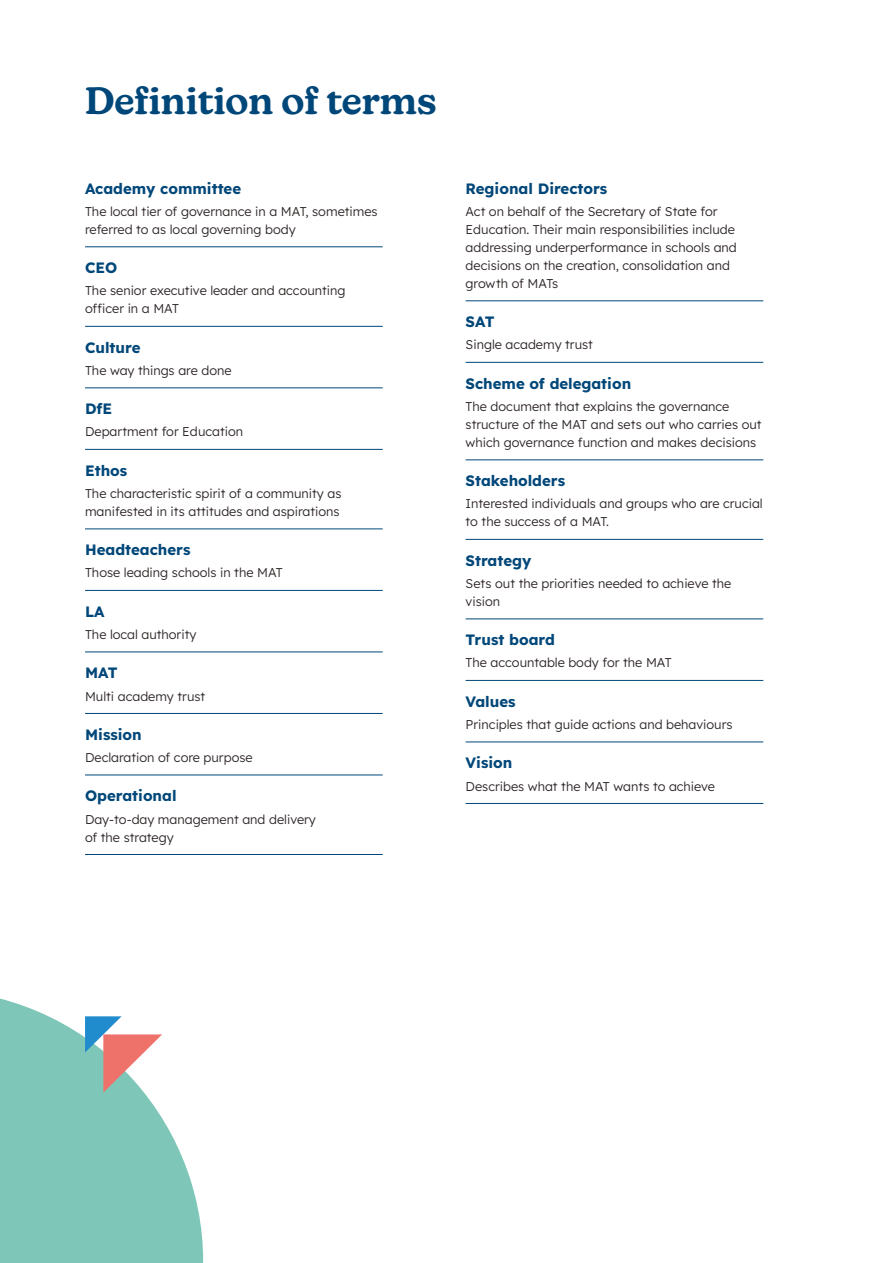
<style>
.page{position:relative;width:893px;height:1263px;background:#fff}
.page>*{position:absolute;margin:0;border:0;box-sizing:border-box;transform-origin:0 0}
._4A__Header_blue{font:600 37.5px "New Kansas";color:#004779}
._01__Definition_bold{font:700 15px "Lexend Deca";color:#004779}
._0__Definition_body{font:300 12.75px/18px "Lexend Deca";color:#2f2727}
</style>
<div class="page">
<hr style="left:85px;top:247px;width:298px;height:1px;background:#004779">
<hr style="left:85px;top:326px;width:298px;height:1px;background:#004779">
<hr style="left:85px;top:388px;width:298px;height:1px;background:#004779">
<hr style="left:85px;top:449px;width:298px;height:1px;background:#004779">
<hr style="left:85px;top:529px;width:298px;height:1px;background:#004779">
<hr style="left:85px;top:590px;width:298px;height:1px;background:#004779">
<hr style="left:85px;top:652px;width:298px;height:1px;background:#004779">
<hr style="left:85px;top:713px;width:298px;height:1px;background:#004779">
<hr style="left:85px;top:775px;width:298px;height:1px;background:#004779">
<hr style="left:85px;top:854px;width:298px;height:1px;background:#004779">
<hr style="left:466px;top:301px;width:297px;height:1px;background:#004779">
<hr style="left:466px;top:362px;width:297px;height:1px;background:#004779">
<hr style="left:466px;top:460px;width:297px;height:1px;background:#004779">
<hr style="left:466px;top:539px;width:297px;height:1px;background:#004779">
<hr style="left:466px;top:619px;width:297px;height:1px;background:#004779">
<hr style="left:466px;top:680px;width:297px;height:1px;background:#004779">
<hr style="left:466px;top:742px;width:297px;height:1px;background:#004779">
<hr style="left:466px;top:803px;width:297px;height:1px;background:#004779">
<svg style="left:0;top:998px;width:204px;height:265px;fill:#7ec7b8"></svg>
<svg style="left:85px;top:1016px;width:77px;height:76px"></svg>
<p class="_4A__Header_blue" style="left:85px;top:78px;width:353px">Definition of terms</p>
<p class="_01__Definition_bold" style="left:85px;top:177px;width:158px">Academy committee</p>
<p class="_0__Definition_body" style="left:85px;top:202px;width:294px">The local tier of governance in a MAT, sometimes referred to as local governing body</p>
<p class="_01__Definition_bold" style="left:85px;top:257px;width:34px">CEO</p>
<p class="_0__Definition_body" style="left:85px;top:281px;width:262px">The senior executive leader and accounting officer in a MAT</p>
<p class="_01__Definition_bold" style="left:85px;top:336px;width:57px">Culture</p>
<p class="_0__Definition_body" style="left:85px;top:361px;width:148px">The way things are done</p>
<p class="_01__Definition_bold" style="left:85px;top:398px;width:29px">DfE</p>
<p class="_0__Definition_body" style="left:85px;top:422px;width:160px">Department for Education</p>
<p class="_01__Definition_bold" style="left:85px;top:459px;width:44px">Ethos</p>
<p class="_0__Definition_body" style="left:85px;top:484px;width:258px">The characteristic spirit of a community as manifested in its attitudes and aspirations</p>
<p class="_01__Definition_bold" style="left:85px;top:539px;width:107px">Headteachers</p>
<p class="_0__Definition_body" style="left:85px;top:563px;width:199px">Those leading schools in the MAT</p>
<p class="_01__Definition_bold" style="left:85px;top:600px;width:21px">LA</p>
<p class="_0__Definition_body" style="left:85px;top:625px;width:113px">The local authority</p>
<p class="_01__Definition_bold" style="left:85px;top:662px;width:34px">MAT</p>
<p class="_0__Definition_body" style="left:85px;top:686px;width:122px">Multi academy trust</p>
<p class="_01__Definition_bold" style="left:85px;top:723px;width:58px">Mission</p>
<p class="_0__Definition_body" style="left:85px;top:748px;width:169px">Declaration of core purpose</p>
<p class="_01__Definition_bold" style="left:85px;top:785px;width:93px">Operational</p>
<p class="_0__Definition_body" style="left:85px;top:809px;width:232px">Day-to-day management and delivery of the strategy</p>
<p class="_01__Definition_bold" style="left:466px;top:177px;width:143px">Regional Directors</p>
<p class="_0__Definition_body" style="left:466px;top:202px;width:273px">Act on behalf of the Secretary of State for Education. Their main responsibilities include addressing underperformance in schools and decisions on the creation, consolidation and growth of MATs</p>
<p class="_01__Definition_bold" style="left:466px;top:311px;width:30px">SAT</p>
<p class="_0__Definition_body" style="left:466px;top:335px;width:129px">Single academy trust</p>
<p class="_01__Definition_bold" style="left:466px;top:372px;width:167px">Scheme of delegation</p>
<p class="_0__Definition_body" style="left:466px;top:397px;width:297px">The document that explains the governance structure of the MAT and sets out who carries out which governance function and makes decisions</p>
<p class="_01__Definition_bold" style="left:466px;top:470px;width:101px">Stakeholders</p>
<p class="_0__Definition_body" style="left:466px;top:494px;width:299px">Interested individuals and groups who are crucial to the success of a MAT.</p>
<p class="_01__Definition_bold" style="left:466px;top:549px;width:67px">Strategy</p>
<p class="_0__Definition_body" style="left:466px;top:574px;width:267px">Sets out the priorities needed to achieve the vision</p>
<p class="_01__Definition_bold" style="left:466px;top:629px;width:91px">Trust board</p>
<p class="_0__Definition_body" style="left:466px;top:653px;width:208px">The accountable body for the MAT</p>
<p class="_01__Definition_bold" style="left:466px;top:690px;width:51px">Values</p>
<p class="_0__Definition_body" style="left:466px;top:715px;width:268px">Principles that guide actions and behaviours</p>
<p class="_01__Definition_bold" style="left:466px;top:752px;width:48px">Vision</p>
<p class="_0__Definition_body" style="left:466px;top:776px;width:251px">Describes what the MAT wants to achieve</p>
</div>
